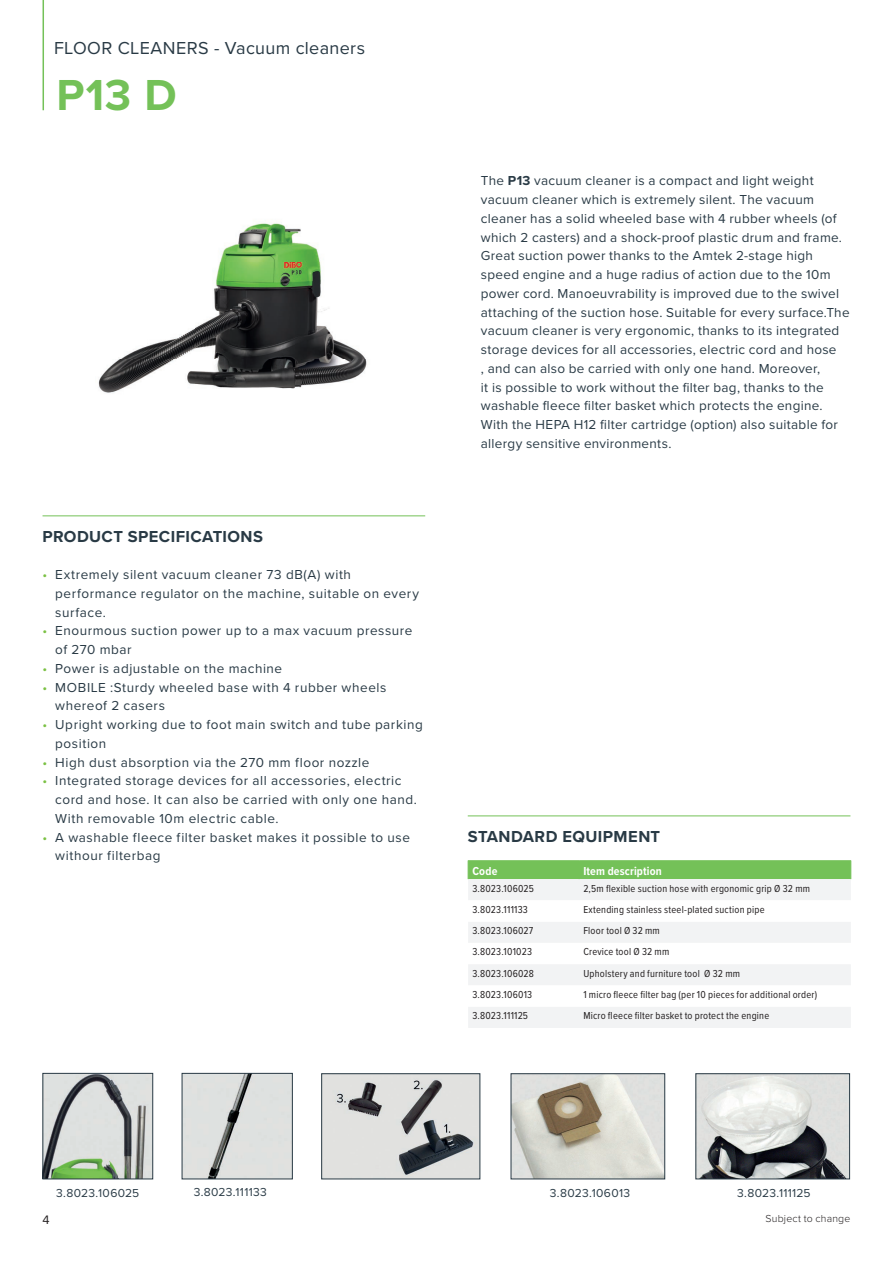
<style>
.page{position:relative;width:893px;height:1263px;background:#fff}
.page>*{position:absolute;margin:0;border:0;box-sizing:border-box;transform-origin:0 0}
.t1{font:700 45px "Proxima Nova";color:#74c158}
.t2{font:18px "Proxima Nova";letter-spacing:.02em;color:#293a45}
.t3{font:700 16.5px "Proxima Nova";letter-spacing:.025em;color:#293a45}
.t4{font:13.5px/18.8px "Proxima Nova";letter-spacing:.02em;color:#2a3b46}
.t5{font:13.5px/18.8px "Proxima Nova";letter-spacing:.04em;color:#293a45}
.t6{font:12.75px "Proxima Nova";color:#231f20}
.t7{font:12px "Proxima Nova";letter-spacing:.025em;color:#2a3b46}
.t8{font:700 12px "Proxima Nova Cond";letter-spacing:.015em;color:#fff}
.t9{font:10.5px "Proxima Nova Cond";letter-spacing:.02em;color:#231f20}
.t10{font:300 10.5px "Proxima Nova";letter-spacing:.02em;color:#231f20}
.s1{color:#7bc144}
.s2{font-weight:700;color:#293a45}
</style>
<div class="page">
<img style="left:98px;top:223px;width:269px;height:170px">
<img style="left:184px;top:1075px;width:107px;height:102px">
<div style="left:182px;top:1073px;width:111px;height:106px;border:1px solid #293a45"></div>
<img style="left:323px;top:1075px;width:155px;height:102px">
<div style="left:321px;top:1073px;width:159px;height:106px;border:1px solid #293a45"></div>
<img style="left:513px;top:1075px;width:150px;height:102px">
<div style="left:511px;top:1073px;width:154px;height:106px;border:1px solid #293a45"></div>
<img style="left:698px;top:1075px;width:150px;height:102px">
<div style="left:696px;top:1073px;width:154px;height:106px;border:1px solid #293a45"></div>
<img style="left:45px;top:1075px;width:106px;height:102px">
<div style="left:43px;top:1073px;width:110px;height:106px;border:1px solid #293a45"></div>
<hr style="left:43px;top:0;width:1px;height:110px;background:#74c158">
<hr style="left:43px;top:516px;width:382px;height:1px;background:#74c158">
<hr style="left:468px;top:816px;width:382px;height:1px;background:#74c158">
<div style="left:468px;top:879px;width:383px;height:149px;background:#f2f3f4"></div>
<svg style="left:468px;top:900px;width:383px;height:107px"></svg>
<hr style="left:468px;top:860px;width:111px;height:1px;background:#74c158">
<hr style="left:579px;top:860px;width:272px;height:1px;background:#74c158">
<div style="left:468px;top:861px;width:383px;height:18px;background:#74c158"></div>
<h2 class="t2" style="left:54px;top:35px;width:313px">FLOOR CLEANERS - Vacuum cleaners</h2>
<h1 class="t1" style="left:56px;top:62px;width:122px">P13 D</h1>
<p class="t3" style="left:43px;top:524px;width:222px">PRODUCT SPECIFICATIONS</p>
<p class="t5" style="left:55px;top:565px;width:365px;text-indent:-13px"><span class="s1">•</span> Extremely silent vacuum cleaner 73 dB(A) with performance regulator on the machine, suitable on every surface.</p>
<p class="t5" style="left:55px;top:621px;width:359px;text-indent:-13px"><span class="s1">•</span> Enourmous suction power up to a max vacuum pressure of 270 mbar</p>
<p class="t5" style="left:43px;top:658px;width:241px"><span class="s1">•</span> Power is adjustable on the machine</p>
<p class="t5" style="left:55px;top:677px;width:333px;text-indent:-13px"><span class="s1">•</span> MOBILE :Sturdy wheeled base with 4 rubber wheels whereof 2 casers</p>
<p class="t5" style="left:55px;top:715px;width:369px;text-indent:-13px"><span class="s1">•</span> Upright working due to foot main switch and tube parking position</p>
<p class="t5" style="left:43px;top:752px;width:328px"><span class="s1">•</span> High dust absorption via the 270 mm floor nozzle</p>
<p class="t5" style="left:55px;top:771px;width:363px;text-indent:-13px"><span class="s1">•</span> Integrated storage devices for all accessories, electric cord and hose. It can also be carried with only one hand.<br>With removable 10m electric cable.</p>
<p class="t5" style="left:55px;top:827px;width:356px;text-indent:-13px"><span class="s1">•</span> A washable fleece filter basket makes it possible to use withour filterbag</p>
<p class="t4" style="left:481px;top:171px;width:370px">The <span class="s2">P13</span> vacuum cleaner is a compact and light weight vacuum cleaner which is extremely silent. The vacuum cleaner has a solid wheeled base with 4 rubber wheels (of which 2 casters) and a shock-proof plastic drum and frame.<br>Great suction power thanks to the Amtek 2-stage high speed engine and a huge radius of action due to the 10m power cord. Manoeuvrability is improved due to the swivel attaching of the suction hose. Suitable for every surface.The vacuum cleaner is very ergonomic, thanks to its integrated storage devices for all accessories, electric cord and hose<br>, and can also be carried with only one hand. Moreover,<br>it is possible to work without the filter bag, thanks to the washable fleece filter basket which protects the engine.<br>With the HEPA H12 filter cartridge (option) also suitable for allergy sensitive environments.</p>
<p class="t3" style="left:468px;top:824px;width:194px">STANDARD EQUIPMENT</p>
<p class="t8" style="left:472px;top:862px;width:27px">Code</p>
<p class="t8" style="left:583px;top:862px;width:80px">Item description</p>
<p class="t9" style="left:472px;top:880px;width:63px">3.8023.106025</p>
<p class="t9" style="left:583px;top:880px;width:228px">2,5m flexible suction hose with ergonomic grip Ø 32 mm</p>
<p class="t9" style="left:472px;top:902px;width:57px">3.8023.111133</p>
<p class="t9" style="left:583px;top:902px;width:183px">Extending stainless steel-plated suction pipe</p>
<p class="t9" style="left:472px;top:923px;width:62px">3.8023.106027</p>
<p class="t9" style="left:583px;top:923px;width:78px">Floor tool Ø 32 mm</p>
<p class="t9" style="left:472px;top:944px;width:61px">3.8023.101023</p>
<p class="t9" style="left:583px;top:944px;width:87px">Crevice tool Ø 32 mm</p>
<p class="t9" style="left:472px;top:965px;width:63px">3.8023.106028</p>
<p class="t9" style="left:583px;top:965px;width:158px">Upholstery and furniture tool Ø 32 mm</p>
<p class="t9" style="left:472px;top:987px;width:61px">3.8023.106013</p>
<p class="t9" style="left:583px;top:987px;width:235px">1 micro fleece filter bag (per 10 pieces for additional order)</p>
<p class="t9" style="left:472px;top:1008px;width:57px">3.8023.111125</p>
<p class="t9" style="left:583px;top:1008px;width:187px">Micro fleece filter basket to protect the engine</p>
<p class="t7" style="left:56px;top:1184px;width:85px">3.8023.106025</p>
<p class="t7" style="left:194px;top:1183px;width:75px">3.8023.111133</p>
<p class="t7" style="left:550px;top:1184px;width:82px">3.8023.106013</p>
<p class="t7" style="left:737px;top:1184px;width:75px">3.8023.111125</p>
<p class="t6" style="left:43px;top:1210px;width:9px">4</p>
<p class="t10" style="left:765px;top:1210px;width:86px">Subject to change</p>
</div>
